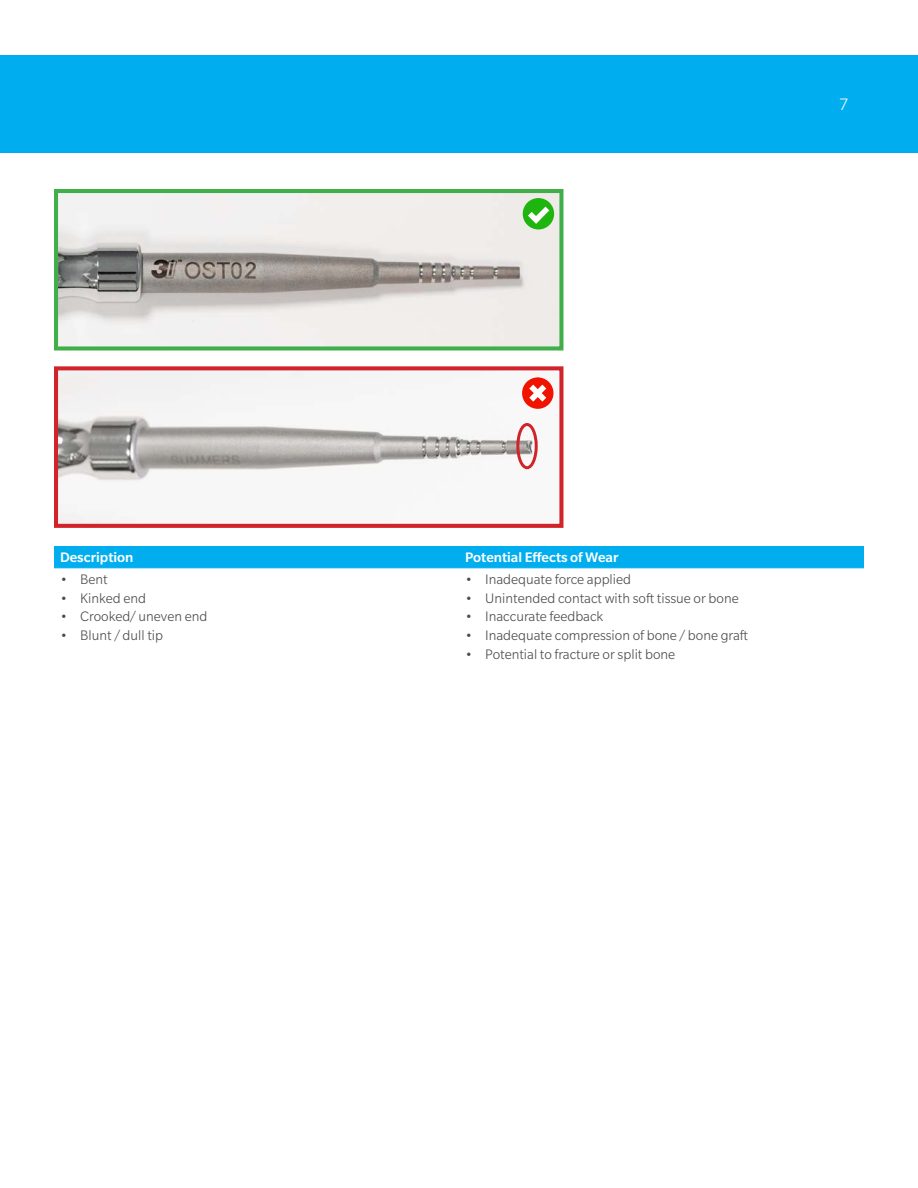
<style>
.page{position:relative;width:918px;height:1188px;background:#fff}
.page>*{position:absolute;margin:0;border:0;box-sizing:border-box;transform-origin:0 0}
.t1{font:300 18px "Slate Pro";color:#fff}
.t2{font:300 15px "Slate Pro";color:#4b4c4d}
.t3{font:500 15px "Slate Pro";color:#fff}
</style>
<div class="page">
<div style="left:0;top:55px;width:918px;height:97px;background:#00aeef"></div>
<div style="left:54px;top:546px;width:810px;height:21px;background:#00aeef"></div>
<hr style="left:54px;top:567px;width:405px;height:1px;background:#00aeef">
<hr style="left:459px;top:567px;width:405px;height:1px;background:#00aeef">
<img style="left:59px;top:194px;width:499px;height:152px">
<div style="left:54px;top:189px;width:509px;height:162px;border:4px solid #40ae49"></div>
<img style="left:59px;top:371px;width:479px;height:152px">
<div style="left:54px;top:366px;width:509px;height:162px;border:4px solid #d1232a"></div>
<svg style="left:521px;top:198px;width:35px;height:31px"></svg>
<svg style="left:521px;top:377px;width:33px;height:32px"></svg>
<div style="left:516px;top:423px;width:22px;height:46px;border:3px solid #d1232a;border-radius:50%"></div>
<p class="t1" style="left:839px;top:95px;width:10px">7</p>
<p class="t3" style="left:60px;top:549px;width:75px">Description</p>
<p class="t3" style="left:465px;top:549px;width:155px">Potential Effects of Wear</p>
<p class="t2" style="left:60px;top:571px;width:49px">• Bent</p>
<p class="t2" style="left:465px;top:571px;width:168px">• Inadequate force applied</p>
<p class="t2" style="left:60px;top:590px;width:88px">• Kinked end</p>
<p class="t2" style="left:465px;top:590px;width:275px">• Unintended contact with soft tissue or bone</p>
<p class="t2" style="left:60px;top:609px;width:149px">• Crooked/ uneven end</p>
<p class="t2" style="left:465px;top:609px;width:140px">• Inaccurate feedback</p>
<p class="t2" style="left:60px;top:628px;width:105px">• Blunt / dull tip</p>
<p class="t2" style="left:465px;top:628px;width:285px">• Inadequate compression of bone / bone graft</p>
<p class="t2" style="left:465px;top:647px;width:212px">• Potential to fracture or split bone</p>
</div>
